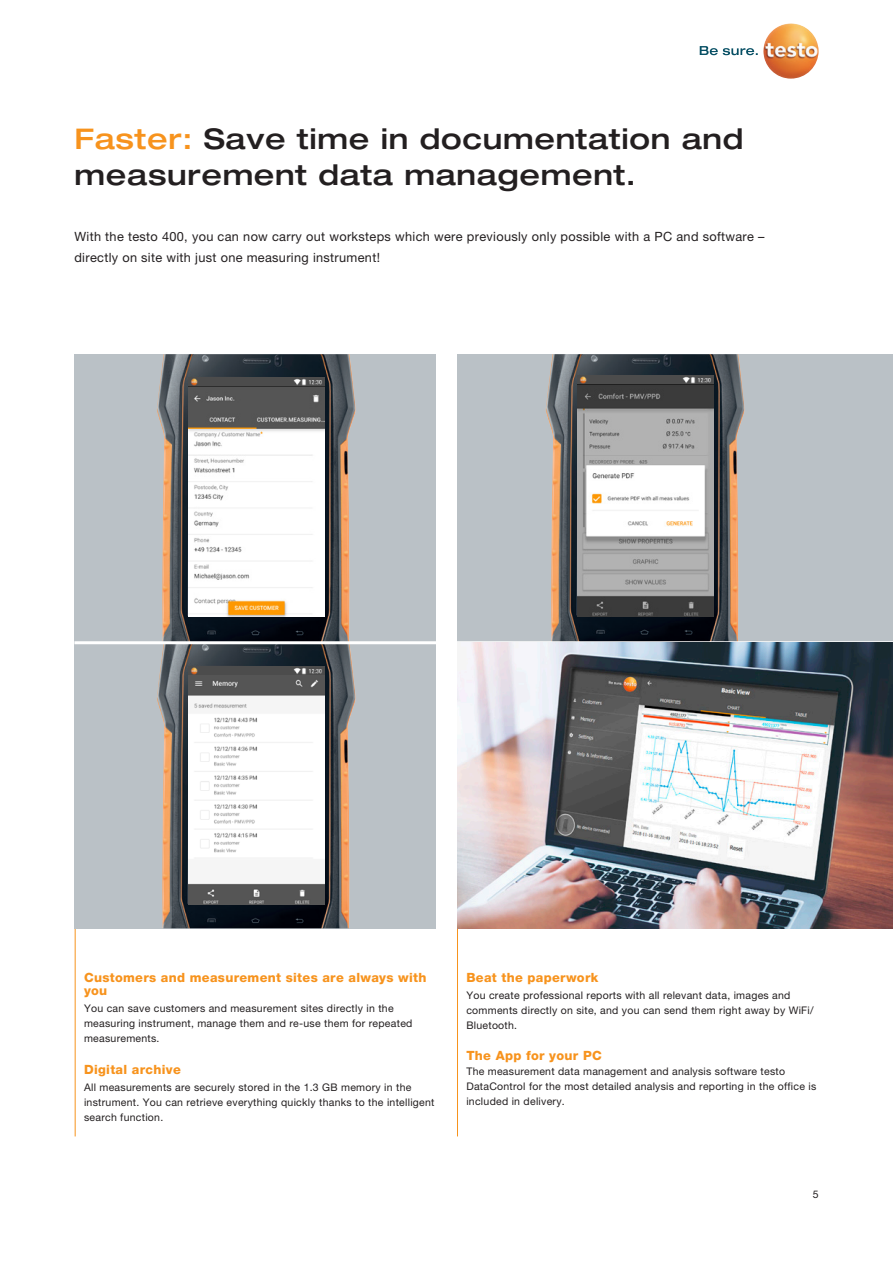
<style>
.page{position:relative;width:893px;height:1263px;background:#fff}
.page>*{position:absolute;margin:0;border:0;box-sizing:border-box;transform-origin:0 0}
.t1{font:500 expanded 28.5px/36px "Helvetica Neue LTW1 G";letter-spacing:.025em;color:#231f20}
.t2{font:12.75px/21px "Helvetica Neue LTW1 G";letter-spacing:.025em;color:#231f20}
.t3{font:800 12.75px/13.5px "Helvetica Neue LTW1 G";letter-spacing:.025em;color:#f7931d}
.t4{font:10.5px/15px "Helvetica Neue LTW1 G";letter-spacing:.025em;color:#231f20}
.s1{color:#f7931d}
</style>
<div class="page">
<svg style="left:700px;top:46px;width:58px;height:9px"></svg>
<img style="left:763px;top:23px;width:56px;height:56px;border-radius:28px">
<hr style="left:75px;top:928px;width:1px;height:208px;background:#f7931d">
<hr style="left:457px;top:928px;width:1px;height:208px;background:#f7931d">
<div style="left:75px;top:641px;width:361px;height:287px;background:#bac1c6"></div>
<img style="left:157px;top:644px;width:199px;height:284px">
<div style="left:457px;top:354px;width:436px;height:289px;background:#bac1c6"></div>
<img style="left:545px;top:354px;width:200px;height:287px">
<img style="left:577px;top:375px;width:136px;height:241px">
<svg style="left:75px;top:354px;width:361px;height:287px;background:#9b9ea0"></svg>
<img style="left:188px;top:377px;width:136px;height:239px">
<img style="left:188px;top:666px;width:136px;height:238px">
<hr style="left:74px;top:641px;width:819px;height:3px;background:#fff">
<img style="left:457px;top:643px;width:436px;height:285px">
<h1 class="t1" style="left:75px;top:120px;width:670px"><span class="s1">Faster:</span> Save time in documentation and measurement data management.</h1>
<p class="t2" style="left:74px;top:226px;width:692px">With the testo 400, you can now carry out worksteps which were previously only possible with a PC and software – directly on site with just one measuring instrument!</p>
<p class="t3" style="left:84px;top:970px;width:344px">Customers and measurement sites are always with you</p>
<p class="t4" style="left:84px;top:1001px;width:330px">You can save customers and measurement sites directly in the measuring instrument, manage them and re-use them for repeated measurements.</p>
<p class="t3" style="left:84px;top:1063px;width:98px">Digital archive</p>
<p class="t4" style="left:84px;top:1080px;width:352px">All measurements are securely stored in the 1.3 GB memory in the instrument. You can retrieve everything quickly thanks to the intelligent search function.</p>
<p class="t3" style="left:466px;top:970px;width:134px">Beat the paperwork</p>
<p class="t4" style="left:466px;top:988px;width:349px">You create professional reports with all relevant data, images and comments directly on site, and you can send them right away by WiFi/<br>Bluetooth.</p>
<p class="t3" style="left:466px;top:1049px;width:137px">The App for your PC</p>
<p class="t4" style="left:466px;top:1064px;width:351px">The measurement data management and analysis software testo<br>DataControl for the most detailed analysis and reporting in the office is included in delivery.</p>
<p class="t4" style="left:813px;top:1187px;width:7px">5</p>
</div>
